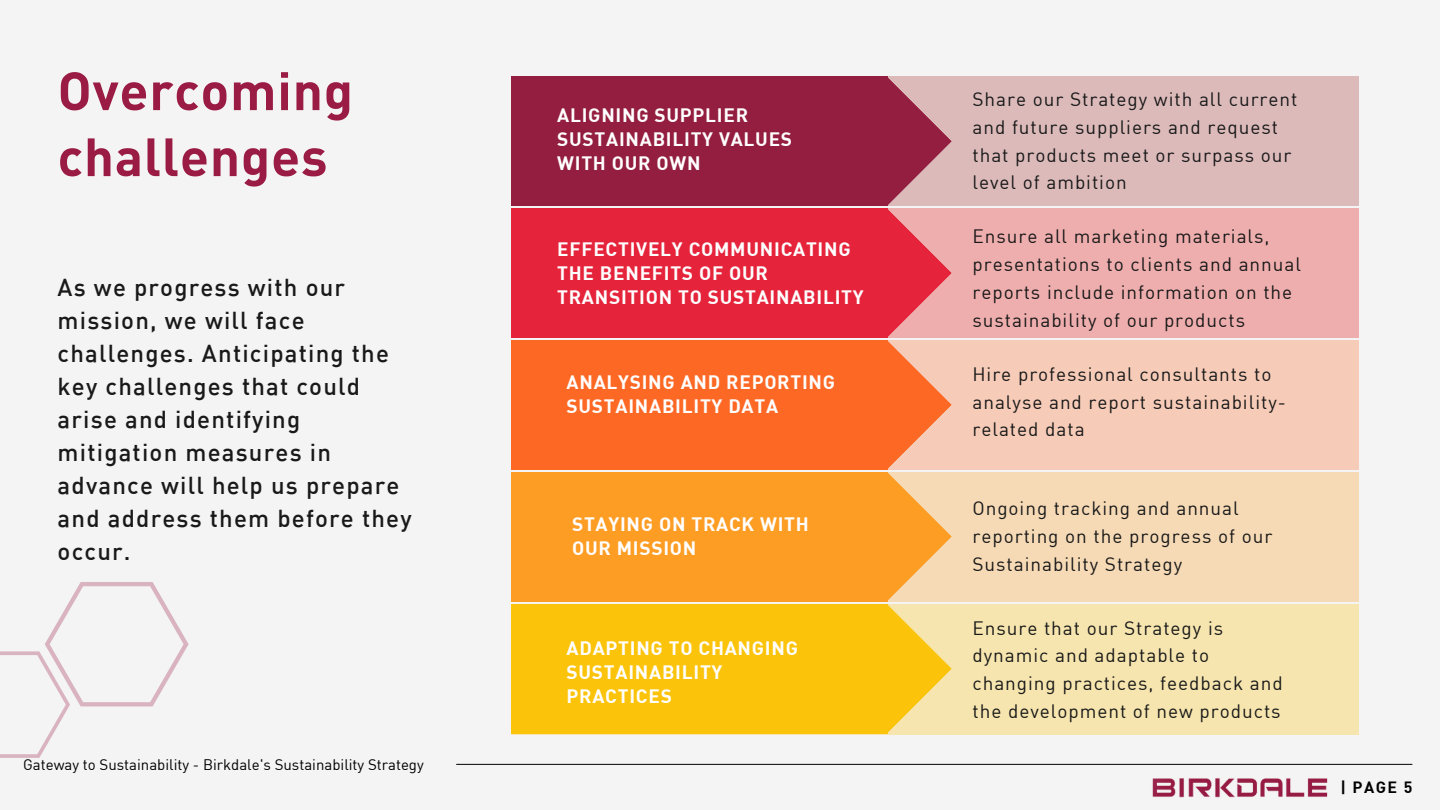
<style>
.page{position:relative;width:1440px;height:810px;background:#f4f4f4}
.page>*{position:absolute;margin:0;border:0;box-sizing:border-box;transform-origin:0 0}
.t1{font:700 53px/66px "DIN";letter-spacing:.015em;color:#9a1b44}
.t2{font:500 24px/33px "DIN";letter-spacing:.05em;color:#191919}
.t3{font:19px/27.8px "DIN";letter-spacing:.05em;color:#191919}
.t4{font:700 19px/24px "DIN";letter-spacing:.04em;color:#fff}
.t5{font:700 16px "DIN";color:#000}
.t6{font:15px "DIN";color:#000}
</style>
<div class="page">
<div style="left:511px;top:77px;width:848px;height:129px;background:#dcbaba"></div>
<div style="left:511px;top:77px;width:377px;height:129px;background:#941e3f"></div>
<div style="left:511px;top:208px;width:848px;height:130px;background:#efaeae"></div>
<div style="left:511px;top:340px;width:848px;height:130px;background:#f6cbb7"></div>
<div style="left:511px;top:208px;width:377px;height:130px;background:#e5243b"></div>
<div style="left:511px;top:340px;width:377px;height:130px;background:#fd6925"></div>
<div style="left:511px;top:472px;width:848px;height:130px;background:#f6dab6"></div>
<div style="left:511px;top:604px;width:848px;height:130px;background:#f6e5af"></div>
<div style="left:511px;top:472px;width:377px;height:130px;background:#fd9d24"></div>
<div style="left:511px;top:604px;width:377px;height:130px;background:#fcc30b"></div>
<svg style="left:888px;top:78px;width:64px;height:654px"></svg>
<hr style="left:457px;top:764px;width:955px;height:1px;background:#000">
<img style="left:1152px;top:778px;width:176px;height:20px">
<svg style="left:0;top:582px;width:189px;height:176px"></svg>
<p class="t1" style="left:58px;top:56px;width:297px">Overcoming challenges</p>
<p class="t2" style="left:58px;top:270px;width:355px">As we progress with our mission, we will face challenges. Anticipating the key challenges that could arise and identifying mitigation measures in advance will help us prepare and address them before they occur.</p>
<p class="t6" style="left:23px;top:755px;width:402px">Gateway to Sustainability - Birkdale's Sustainability Strategy</p>
<p class="t4" style="left:557px;top:102px;width:236px">ALIGNING SUPPLIER<br>SUSTAINABILITY VALUES<br>WITH OUR OWN</p>
<p class="t4" style="left:557px;top:236px;width:308px">EFFECTIVELY COMMUNICATING<br>THE BENEFITS OF OUR<br>TRANSITION TO SUSTAINABILITY</p>
<p class="t4" style="left:567px;top:370px;width:270px">ANALYSING AND REPORTING<br>SUSTAINABILITY DATA</p>
<p class="t4" style="left:572px;top:512px;width:238px">STAYING ON TRACK WITH<br>OUR MISSION</p>
<p class="t4" style="left:567px;top:635px;width:233px">ADAPTING TO CHANGING<br>SUSTAINABILITY<br>PRACTICES</p>
<p class="t3" style="left:972px;top:85px;width:327px">Share our Strategy with all current and future suppliers and request that products meet or surpass our level of ambition</p>
<p class="t3" style="left:972px;top:222px;width:330px">Ensure all marketing materials, presentations to clients and annual reports include information on the sustainability of our products</p>
<p class="t3" style="left:972px;top:360px;width:315px">Hire professional consultants to analyse and report sustainability&shy;related data</p>
<p class="t3" style="left:972px;top:494px;width:301px">Ongoing tracking and annual reporting on the progress of our<br>Sustainability Strategy</p>
<p class="t3" style="left:972px;top:613px;width:312px">Ensure that our Strategy is dynamic and adaptable to changing practices, feedback and the development of new products</p>
<p class="t5" style="left:1340px;top:777px;width:74px">| PAGE 5</p>
</div>
